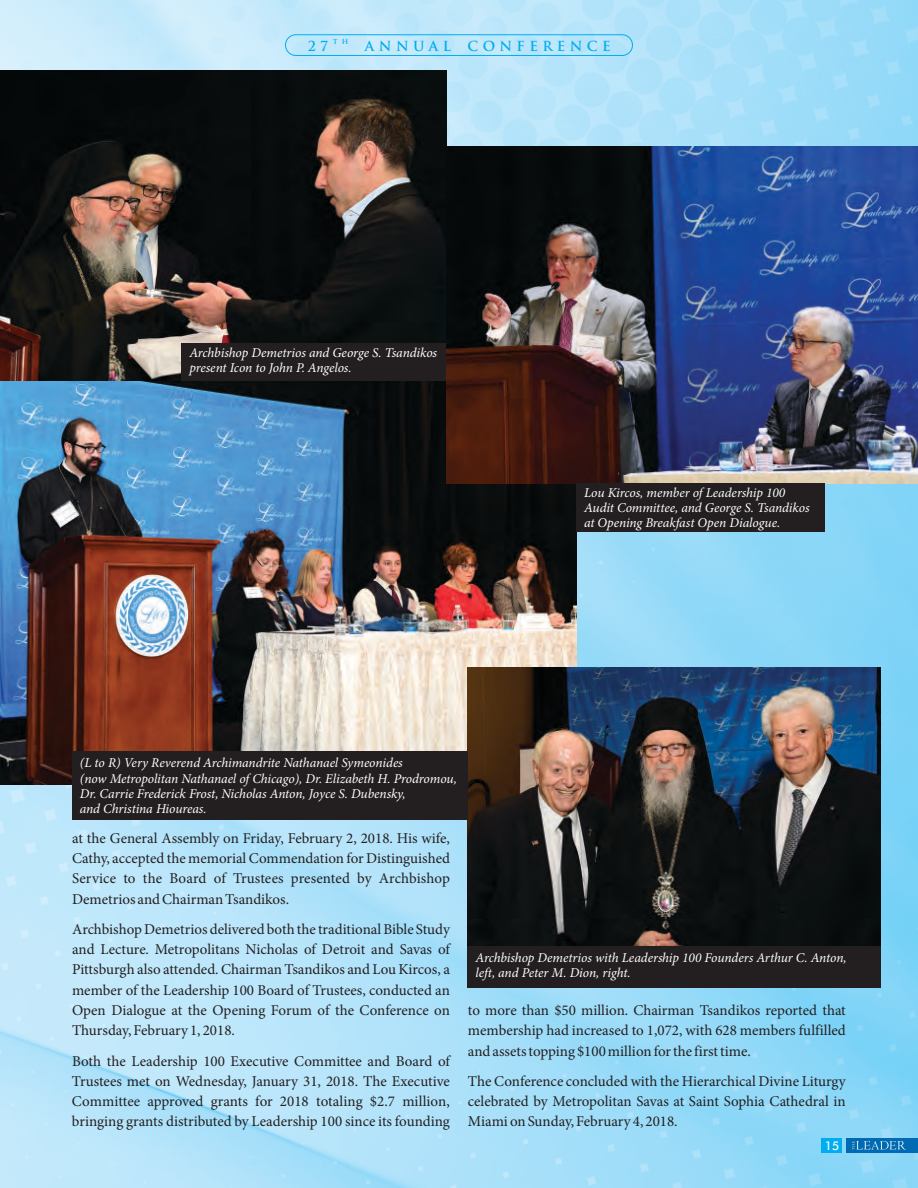
<style>
.page{position:relative;width:918px;height:1188px;background:#fff}
.page>*{position:absolute;margin:0;border:0;box-sizing:border-box;transform-origin:0 0}
.t1{font:15px/20.2px "Minion Pro";color:#231f20;text-align:justify}
.t2{font:italic 13.5px/15.1px "Minion Pro";letter-spacing:-.01em;color:#fff}
.t3{font:700 13.5px "Trajan Pro";letter-spacing:.325em;color:#00aeef}
.t4{font:500 12px "Futura BT";color:#fff}
.t5{font:700 6.75px "Trajan Pro";color:#00aeef}
</style>
<div class="page">
<img style="left:0;top:0;width:918px;height:1188px">
<div style="left:285px;top:34px;width:348px;height:22px;border:1px solid #00aeef;border-radius:10px"></div>
<div style="left:846px;top:1138px;width:72px;height:15px;background:#006bb3"></div>
<div style="left:821px;top:1138px;width:21px;height:15px;background:#00aeef"></div>
<svg style="left:852px;top:1141px;width:54px;height:9px"></svg>
<img style="left:0;top:71px;width:446px;height:310px">
<img style="left:0;top:381px;width:576px;height:403px">
<img style="left:446px;top:146px;width:472px;height:337px">
<img style="left:467px;top:667px;width:414px;height:279px">
<div style="left:576px;top:483px;width:249px;height:49px;background:#231f20"></div>
<div style="left:72px;top:751px;width:395px;height:68px;background:#231f20"></div>
<div style="left:467px;top:946px;width:414px;height:41px;background:#231f20"></div>
<div style="left:181px;top:344px;width:265px;height:37px;background:#231f20"></div>
<p class="t5" style="left:333px;top:39px;width:17px">T H</p>
<p class="t3" style="left:308px;top:41px;width:22px">2 7</p>
<p class="t3" style="left:365px;top:41px;width:247px">ANNUAL CONFERENCE</p>
<p class="t2" style="left:189px;top:347px;width:249px">Archbishop Demetrios and George S. Tsandikos present Icon to John P. Angelos.</p>
<p class="t2" style="left:584px;top:486px;width:227px">Lou Kircos, member of Leadership 100<br>Audit Committee, and George S. Tsandikos at Opening Breakfast Open Dialogue.</p>
<p class="t2" style="left:80px;top:757px;width:379px">(L to R) Very Reverend Archimandrite Nathanael Symeonides<br>(now Metropolitan Nathanael of Chicago), Dr. Elizabeth H. Prodromou, Dr. Carrie Frederick Frost, Nicholas Anton, Joyce S. Dubensky,<br>and Christina Hioureas.</p>
<p class="t1" style="left:72px;top:829px;width:379px">at the General Assembly on Friday, February 2, 2018. His wife, Cathy, accepted the memorial Commendation for Distinguished Service to the Board of Trustees presented by Archbishop Demetrios and Chairman Tsandikos.</p>
<p class="t1" style="left:72px;top:920px;width:379px">Archbishop Demetrios delivered both the traditional Bible Study and Lecture. Metropolitans Nicholas of Detroit and Savas of Pittsburgh also attended. Chairman Tsandikos and Lou Kircos, a member of the Leadership 100 Board of Trustees, conducted an Open Dialogue at the Opening Forum of the Conference on Thursday, February 1, 2018.</p>
<p class="t1" style="left:72px;top:1052px;width:379px">Both the Leadership 100 Executive Committee and Board of Trustees met on Wednesday, January 31, 2018. The Executive Committee approved grants for 2018 totaling $2.7 million, bringing grants distributed by Leadership 100 since its founding</p>
<p class="t2" style="left:475px;top:952px;width:373px">Archbishop Demetrios with Leadership 100 Founders Arthur C. Anton, left, and Peter M. Dion, right.</p>
<p class="t1" style="left:468px;top:1002px;width:379px">to more than $50 million. Chairman Tsandikos reported that membership had increased to 1,072, with 628 members fulfilled and assets topping $100 million for the first time.</p>
<p class="t1" style="left:468px;top:1072px;width:379px">The Conference concluded with the Hierarchical Divine Liturgy celebrated by Metropolitan Savas at Saint Sophia Cathedral in Miami on Sunday, February 4, 2018.</p>
<p class="t4" style="left:825px;top:1140px;width:16px">15</p>
</div>
